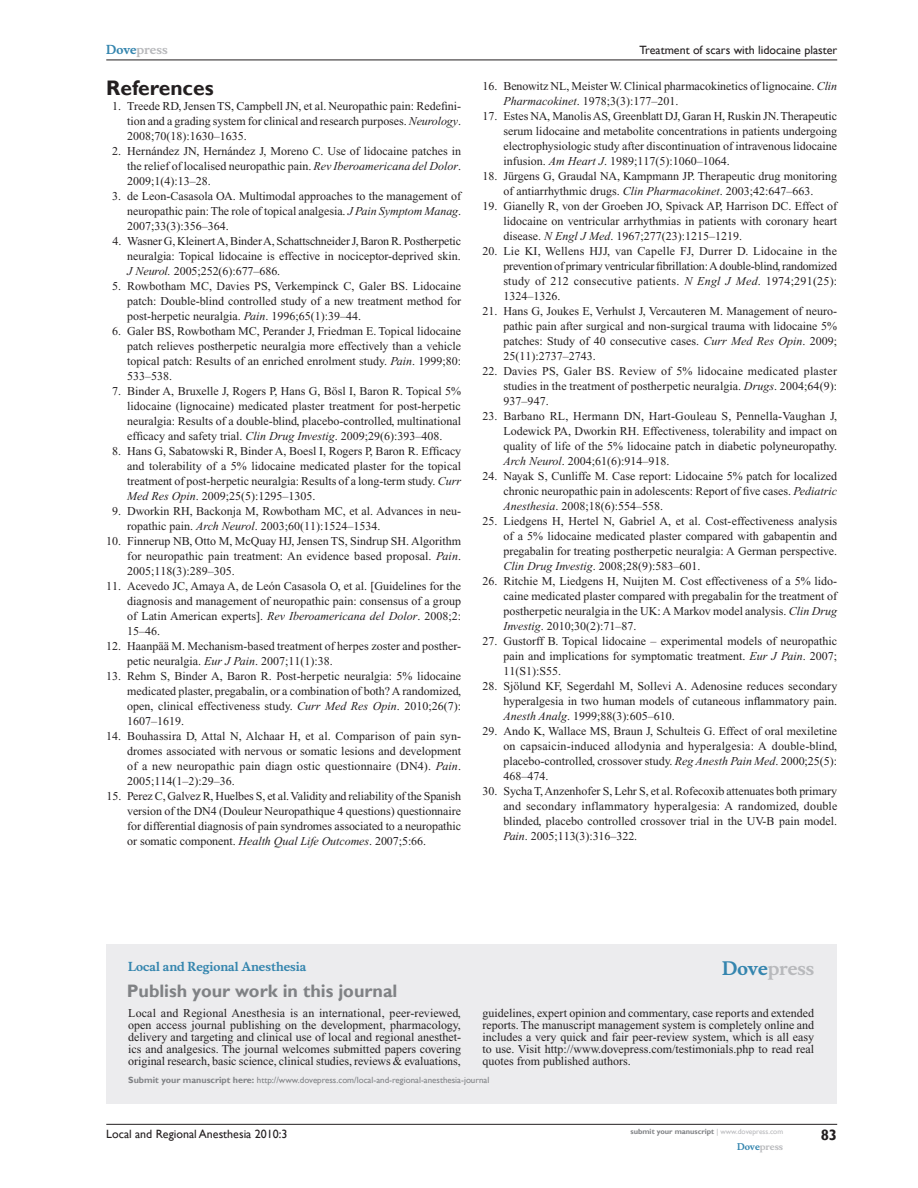
<style>
.page{position:relative;width:918px;height:1188px;background:#fff}
.page>*{position:absolute;margin:0;border:0;box-sizing:border-box;transform-origin:0 0}
.t1{font:700 21px "Gill Sans";color:#231f20}
.t2{font:700 18px "Gill Sans";color:#808285}
.t3{font:700 18px "Musee";color:#b8b9bc}
.t4{font:700 15px "Gill Sans";color:#231f20}
.t5{font:12px/15px "Times New Roman";color:#231f20;text-align:justify}
.t6{font:12px "Gill Sans";color:#231f20}
.t7{font:700 12px "Musee";color:#3485ae}
.t8{font:700 12px "Musee";color:#b8b9bc}
.t9{font:9px "Gill Sans";color:#808285}
.t10{font:700 9px "Musee";color:#b8b9bc}
.t11{font:700 7.5px "Gill Sans";color:#808285}
.s1{color:#3485ae}
.s2{font-style:italic}
.s3{font-weight:700}
.s4{font-weight:400;color:#b8b9bc}
</style>
<div class="page">
<div style="left:106px;top:944px;width:731px;height:159px;background:#ececee"></div>
<hr style="left:106px;top:1124px;width:731px;height:1px;background:#231f20">
<hr style="left:106px;top:60px;width:731px;height:1px;background:#231f20">
<p class="t8" style="left:106px;top:43px;width:63px"><span class="s1">Dove</span>press</p>
<h1 class="t1" style="left:106px;top:76px;width:109px">References</h1>
<p class="t5" style="left:127px;top:99px;width:335px;text-indent:-15px">1. Treede RD, Jensen TS, Campbell JN, et al. Neuropathic pain: Redefini&shy;tion and a grading system for clinical and research purposes. <span class="s2">Neurology</span>.<br>2008;70(18):1630–1635.</p>
<p class="t5" style="left:127px;top:144px;width:335px;text-indent:-15px">2. Hernández JN, Hernández J, Moreno C. Use of lidocaine patches in the relief of localised neuropathic pain. <span class="s2">Rev Iberoamericana del Dolor</span>.<br>2009;1(4):13–28.</p>
<p class="t5" style="left:127px;top:189px;width:335px;text-indent:-15px">3. de Leon-Casasola OA. Multimodal approaches to the management of neuropathic pain: The role of topical analgesia. <span class="s2">J Pain Symptom Manag</span>.<br>2007;33(3):356–364.</p>
<p class="t5" style="left:127px;top:234px;width:335px;text-indent:-15px">4. Wasner G, Kleinert A, Binder A, Schattschneider J, Baron R. Postherpetic neuralgia: Topical lidocaine is effective in nociceptor-deprived skin.<br><span class="s2">J Neurol.</span> 2005;252(6):677–686.</p>
<p class="t5" style="left:127px;top:279px;width:335px;text-indent:-15px">5. Rowbotham MC, Davies PS, Verkempinck C, Galer BS. Lidocaine patch: Double‑blind controlled study of a new treatment method for post-herpetic neuralgia. <span class="s2">Pain</span>. 1996;65(1):39–44.</p>
<p class="t5" style="left:127px;top:324px;width:335px;text-indent:-15px">6. Galer BS, Rowbotham MC, Perander J, Friedman E. Topical lidocaine patch relieves postherpetic neuralgia more effectively than a vehicle topical patch: Results of an enriched enrolment study. <span class="s2">Pain</span>. 1999;80:<br>533–538.</p>
<p class="t5" style="left:127px;top:384px;width:335px;text-indent:-15px">7. Binder A, Bruxelle J, Rogers P, Hans G, Bösl I, Baron R. Topical 5% lidocaine (lignocaine) medicated plaster treatment for post-herpetic neuralgia: Results of a double-blind, placebo-controlled, multinational efficacy and safety trial. <span class="s2">Clin Drug Investig</span>. 2009;29(6):393–408.</p>
<p class="t5" style="left:127px;top:444px;width:335px;text-indent:-15px">8. Hans G, Sabatowski R, Binder A, Boesl I, Rogers P, Baron R. Efficacy and tolerability of a 5% lidocaine medicated plaster for the topical treatment of post‑herpetic neuralgia: Results of a long-term study. <span class="s2">Curr Med Res Opin</span>. 2009;25(5):1295–1305.</p>
<p class="t5" style="left:127px;top:504px;width:335px;text-indent:-15px">9. Dworkin RH, Backonja M, Rowbotham MC, et al. Advances in neu&shy;ropathic pain. <span class="s2">Arch Neurol</span>. 2003;60(11):1524–1534.</p>
<p class="t5" style="left:127px;top:534px;width:335px;text-indent:-21px">10. Finnerup NB, Otto M, McQuay HJ, Jensen TS, Sindrup SH. Algorithm for neuropathic pain treatment: An evidence based proposal. <span class="s2">Pain</span>.<br>2005;118(3):289–305.</p>
<p class="t5" style="left:127px;top:579px;width:335px;text-indent:-21px">11. Acevedo JC, Amaya A, de León Casasola O, et al. [Guidelines for the diagnosis and management of neuropathic pain: consensus of a group of Latin American experts]. <span class="s2">Rev Iberoamericana del Dolor</span>. 2008;2:<br>15–46.</p>
<p class="t5" style="left:127px;top:639px;width:335px;text-indent:-21px">12. Haanpää M. Mechanism-based treatment of herpes zoster and posther&shy;petic neuralgia. <span class="s2">Eur J Pain</span>. 2007;11(1):38.</p>
<p class="t5" style="left:127px;top:669px;width:335px;text-indent:-21px">13. Rehm S, Binder A, Baron R. Post-herpetic neuralgia: 5% lidocaine medicated plaster, pregabalin, or a combination of both? A randomized, open, clinical effectiveness study. <span class="s2">Curr Med Res Opin</span>. 2010;26(7):<br>1607–1619.</p>
<p class="t5" style="left:127px;top:729px;width:335px;text-indent:-21px">14. Bouhassira D, Attal N, Alchaar H, et al. Comparison of pain syn&shy;dromes associated with nervous or somatic lesions and development of a new neuropathic pain diagn ostic questionnaire (DN4). <span class="s2">Pain</span>.<br>2005;114(1–2):29–36.</p>
<p class="t5" style="left:127px;top:789px;width:335px;text-indent:-21px">15. Perez C, Galvez R, Huelbes S, et al. Validity and reliability of the Spanish version of the DN4 (Douleur Neuropathique 4 questions) questionnaire for differential diagnosis of pain syndromes associated to a neuropathic or somatic component. <span class="s2">Health Qual Life Outcomes</span>. 2007;5:66.</p>
<p class="t6" style="left:640px;top:43px;width:199px">Treatment of scars with lidocaine plaster</p>
<p class="t5" style="left:503px;top:79px;width:335px;text-indent:-21px">16. Benowitz NL, Meister W. Clinical pharmacokinetics of lignocaine. <span class="s2">Clin<br>Pharmacokinet</span>. 1978;3(3):177–201.</p>
<p class="t5" style="left:503px;top:109px;width:335px;text-indent:-21px">17. Estes NA, Manolis AS, Greenblatt DJ, Garan H, Ruskin JN. Therapeutic serum lidocaine and metabolite concentrations in patients undergoing electrophysiologic study after discontinuation of intravenous lidocaine infusion. <span class="s2">Am Heart J</span>. 1989;117(5):1060–1064.</p>
<p class="t5" style="left:482px;top:169px;width:356px;text-align:center">18. Jürgens G, Graudal NA, Kampmann JP. Therapeutic drug monitoring of antiarrhythmic drugs. <span class="s2">Clin Pharmacokinet</span>. 2003;42:647–663.</p>
<p class="t5" style="left:503px;top:199px;width:335px;text-indent:-21px">19. Gianelly R, von der Groeben JO, Spivack AP, Harrison DC. Effect of lidocaine on ventricular arrhythmias in patients with coronary heart disease. <span class="s2">N Engl J Med</span>. 1967;277(23):1215–1219.</p>
<p class="t5" style="left:503px;top:244px;width:335px;text-indent:-21px">20. Lie KI, Wellens HJJ, van Capelle FJ, Durrer D. Lidocaine in the prevention of primary ventricular fibrillation: A double-blind, randomized study of 212 consecutive patients. <span class="s2">N Engl J Med</span>. 1974;291(25):<br>1324–1326.</p>
<p class="t5" style="left:503px;top:304px;width:335px;text-indent:-21px">21. Hans G, Joukes E, Verhulst J, Vercauteren M. Management of neuro&shy;pathic pain after surgical and non-surgical trauma with lidocaine 5% patches: Study of 40 consecutive cases. <span class="s2">Curr Med Res Opin</span>. 2009; 25(11):2737–2743.</p>
<p class="t5" style="left:503px;top:364px;width:335px;text-indent:-21px">22. Davies PS, Galer BS. Review of 5% lidocaine medicated plaster studies in the treatment of postherpetic neuralgia. <span class="s2">Drugs</span>. 2004;64(9):<br>937–947.</p>
<p class="t5" style="left:503px;top:409px;width:335px;text-indent:-21px">23. Barbano RL, Hermann DN, Hart-Gouleau S, Pennella-Vaughan J, Lodewick PA, Dworkin RH. Effectiveness, tolerability and impact on quality of life of the 5% lidocaine patch in diabetic polyneuropathy.<br><span class="s2">Arch Neurol</span>. 2004;61(6):914–918.</p>
<p class="t5" style="left:503px;top:469px;width:335px;text-indent:-21px">24. Nayak S, Cunliffe M. Case report: Lidocaine 5% patch for localized chronic neuropathic pain in adolescents: Report of five cases. <span class="s2">Pediatric Anesthesia</span>. 2008;18(6):554–558.</p>
<p class="t5" style="left:503px;top:514px;width:335px;text-indent:-21px">25. Liedgens H, Hertel N, Gabriel A, et al. Cost-effectiveness analysis of a 5% lidocaine medicated plaster compared with gabapentin and pregabalin for treating postherpetic neuralgia: A German perspective.<br><span class="s2">Clin Drug Investig</span>. 2008;28(9):583–601.</p>
<p class="t5" style="left:503px;top:574px;width:335px;text-indent:-21px">26. Ritchie M, Liedgens H, Nuijten M. Cost effectiveness of a 5% lido&shy;caine medicated plaster compared with pregabalin for the treatment of postherpetic neuralgia in the UK: A Markov model analysis. <span class="s2">Clin Drug Investig</span>. 2010;30(2):71–87.</p>
<p class="t5" style="left:503px;top:634px;width:335px;text-indent:-21px">27. Gustorff B. Topical lidocaine – experimental models of neuropathic pain and implications for symptomatic treatment. <span class="s2">Eur J Pain</span>. 2007; 11(S1):S55.</p>
<p class="t5" style="left:503px;top:679px;width:335px;text-indent:-21px">28. Sjölund KF, Segerdahl M, Sollevi A. Adenosine reduces secondary hyperalgesia in two human models of cutaneous inflammatory pain.<br><span class="s2">Anesth Analg</span>. 1999;88(3):605–610.</p>
<p class="t5" style="left:503px;top:724px;width:335px;text-indent:-21px">29. Ando K, Wallace MS, Braun J, Schulteis G. Effect of oral mexiletine on capsaicin-induced allodynia and hyperalgesia: A double-blind, placebo-controlled, crossover study. <span class="s2">Reg Anesth Pain Med</span>. 2000;25(5):<br>468–474.</p>
<p class="t5" style="left:503px;top:784px;width:336px;text-indent:-21px">30. Sycha T, Anzenhofer S, Lehr S, et al. Rofecoxib attenuates both primary and secondary inflammatory hyperalgesia: A randomized, double blinded, placebo controlled crossover trial in the UV-B pain model.<br><span class="s2">Pain</span>. 2005;113(3):316–322.</p>
<p class="t7" style="left:128px;top:959px;width:180px">Local and Regional Anesthesia</p>
<h2 class="t2" style="left:127px;top:980px;width:272px">Publish your work in this journal</h2>
<h2 class="t3" style="left:722px;top:958px;width:94px"><span class="s1">Dove</span>press</h2>
<p class="t5" style="left:128px;top:1007px;width:334px;line-height:12px">Local and Regional Anesthesia is an international, peer-reviewed, open access journal publishing on the development, pharmacology, delivery and targeting and clinical use of local and regional anesthet&shy;ics and analgesics. The journal welcomes submitted papers covering original research, basic science, clinical studies, reviews &amp; evaluations,</p>
<p class="t5" style="left:482px;top:1007px;width:333px;line-height:12px">guidelines, expert opinion and commentary, case reports and extended reports. The manuscript management system is completely online and includes a very quick and fair peer-review system, which is all easy to use. Visit http://www.dovepress.com/testimonials.php to read real quotes from published authors.</p>
<p class="t9" style="left:128px;top:1075px;width:363px"><span class="s3">Submit your manuscript here:</span> http://www.dovepress.com/local-and-regional-anesthesia-journal</p>
<p class="t6" style="left:106px;top:1127px;width:183px">Local and Regional Anesthesia 2010:3</p>
<p class="t11" style="left:631px;top:1127px;width:154px">submit your manuscript <span class="s4">| www.dovepress.com</span></p>
<p class="t10" style="left:737px;top:1141px;width:48px"><span class="s1">Dove</span>press</p>
<p class="t4" style="left:821px;top:1126px;width:18px">83</p>
</div>
